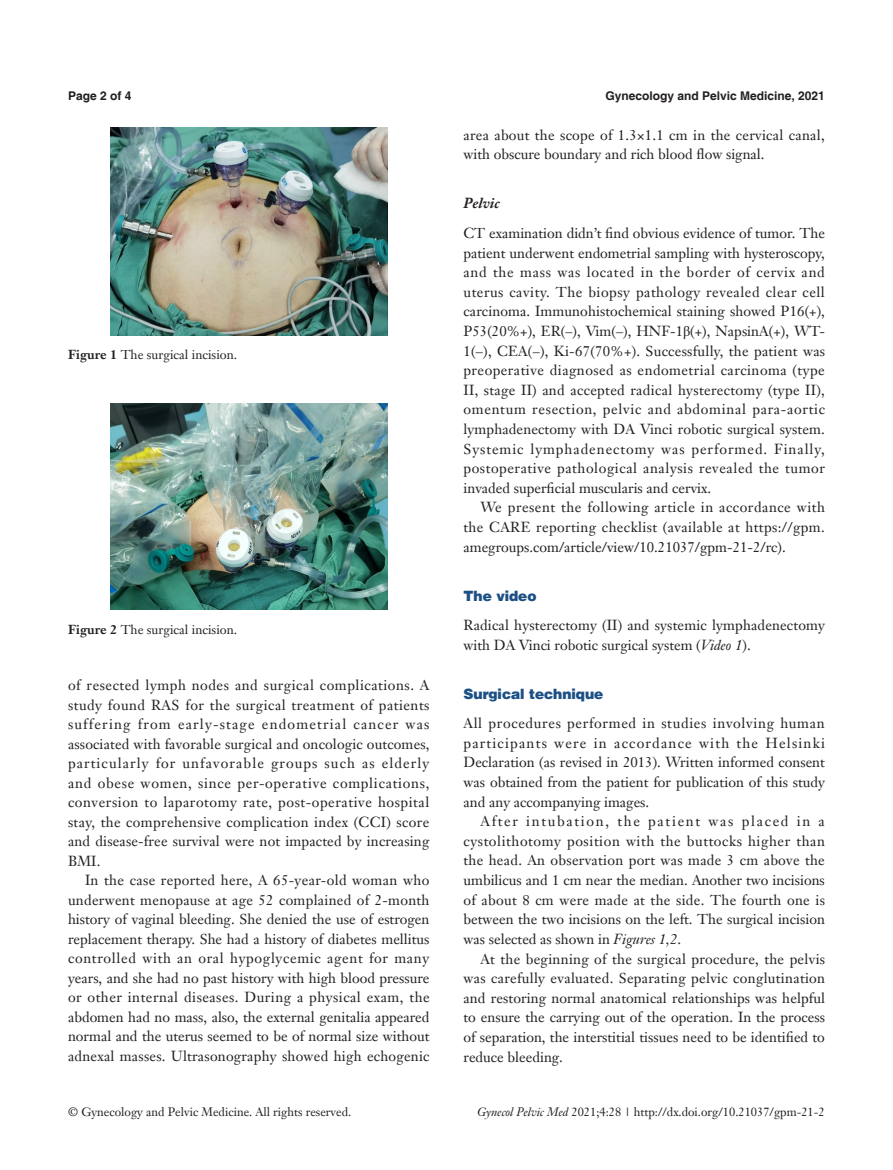
<style>
.page{position:relative;width:893px;height:1170px;background:#fff}
.page>*{position:absolute;margin:0;border:0;box-sizing:border-box;transform-origin:0 0}
.t1{font:14.25px/19.6px "Janson Text LT";color:#231f20;text-align:justify}
.t2{font:900 14.25px "Helvetica";color:#1c5085}
.t3{font:italic 700 14.25px "Janson Text LT";color:#231f20}
.t4{font:12.75px "Janson Text LT";color:#231f20}
.t5{font:12px "Janson Text LT";color:#231f20}
.t6{font:700 12px "Helvetica";color:#231f20}
.s1{font-weight:700}
.s2{font-family:"Times New Roman"}
.s3{font-style:italic}
</style>
<div class="page">
<img style="left:111px;top:128px;width:276px;height:207px">
<img style="left:111px;top:403px;width:276px;height:207px">
<p class="t6" style="left:68px;top:88px;width:65px">Page 2 of 4</p>
<p class="t6" style="left:605px;top:88px;width:221px">Gynecology and Pelvic Medicine, 2021</p>
<p class="t4" style="left:68px;top:346px;width:170px"><span class="s1">Figure 1</span> The surgical incision.</p>
<p class="t4" style="left:68px;top:621px;width:170px"><span class="s1">Figure 2</span> The surgical incision.</p>
<p class="t1" style="left:68px;top:675px;width:363px">of resected lymph nodes and surgical complications. A study found RAS for the surgical treatment of patients suffering from early-stage endometrial cancer was associated with favorable surgical and oncologic outcomes, particularly for unfavorable groups such as elderly and obese women, since per-operative complications, conversion to laparotomy rate, post-operative hospital stay, the comprehensive complication index (CCI) score and disease-free survival were not impacted by increasing BMI.</p>
<p class="t1" style="left:68px;top:870px;width:363px;text-indent:17px">In the case reported here, A 65-year-old woman who underwent menopause at age 52 complained of 2-month history of vaginal bleeding. She denied the use of estrogen replacement therapy. She had a history of diabetes mellitus controlled with an oral hypoglycemic agent for many years, and she had no past history with high blood pressure or other internal diseases. During a physical exam, the abdomen had no mass, also, the external genitalia appeared normal and the uterus seemed to be of normal size without adnexal masses. Ultrasonography showed high echogenic</p>
<p class="t1" style="left:463px;top:125px;width:363px">area about the scope of 1.3×1.1 cm in the cervical canal, with obscure boundary and rich blood flow signal.</p>
<p class="t3" style="left:463px;top:194px;width:38px">Pelvic</p>
<p class="t1" style="left:463px;top:223px;width:363px">CT examination didn’t find obvious evidence of tumor. The patient underwent endometrial sampling with hysteroscopy, and the mass was located in the border of cervix and uterus cavity. The biopsy pathology revealed clear cell carcinoma. Immunohistochemical staining showed P16(+), P53(20%+), ER(–), Vim(–), HNF-1<span class="s2">β</span>(+), NapsinA(+), WT-1(–), CEA(–), Ki-67(70%+). Successfully, the patient was preoperative diagnosed as endometrial carcinoma (type II, stage II) and accepted radical hysterectomy (type II), omentum resection, pelvic and abdominal para-aortic lymphadenectomy with DA Vinci robotic surgical system.<br>Systemic lymphadenectomy was performed. Finally, postoperative pathological analysis revealed the tumor invaded superficial muscularis and cervix.</p>
<p class="t1" style="left:463px;top:497px;width:363px;text-indent:17px">We present the following article in accordance with the CARE reporting checklist (available at https://gpm. amegroups.com/article/view/10.21037/gpm-21-2/rc).</p>
<p class="t2" style="left:463px;top:586px;width:74px">The video</p>
<p class="t1" style="left:463px;top:615px;width:363px">Radical hysterectomy (II) and systemic lymphadenectomy with DA Vinci robotic surgical system (<span class="s3">Video 1</span>).</p>
<p class="t2" style="left:463px;top:684px;width:141px">Surgical technique</p>
<p class="t1" style="left:463px;top:713px;width:363px">All procedures performed in studies involving human participants were in accordance with the Helsinki Declaration (as revised in 2013). Written informed consent was obtained from the patient for publication of this study and any accompanying images.</p>
<p class="t1" style="left:463px;top:811px;width:363px;text-indent:17px">After intubation, the patient was placed in a cystolithotomy position with the buttocks higher than the head. An observation port was made 3 cm above the umbilicus and 1 cm near the median. Another two incisions of about 8 cm were made at the side. The fourth one is between the two incisions on the left. The surgical incision was selected as shown in <span class="s3">Figures 1,2</span>.</p>
<p class="t1" style="left:463px;top:948px;width:363px;text-indent:17px">At the beginning of the surgical procedure, the pelvis was carefully evaluated. Separating pelvic conglutination and restoring normal anatomical relationships was helpful to ensure the carrying out of the operation. In the process of separation, the interstitial tissues need to be identified to reduce bleeding.</p>
<p class="t5" style="left:68px;top:1104px;width:284px">© Gynecology and Pelvic Medicine. All rights reserved.</p>
<p class="t5" style="left:477px;top:1104px;width:349px"><span class="s3">Gynecol Pelvic Med</span> 2021;4:28 | http://dx.doi.org/10.21037/gpm-21-2</p>
</div>
